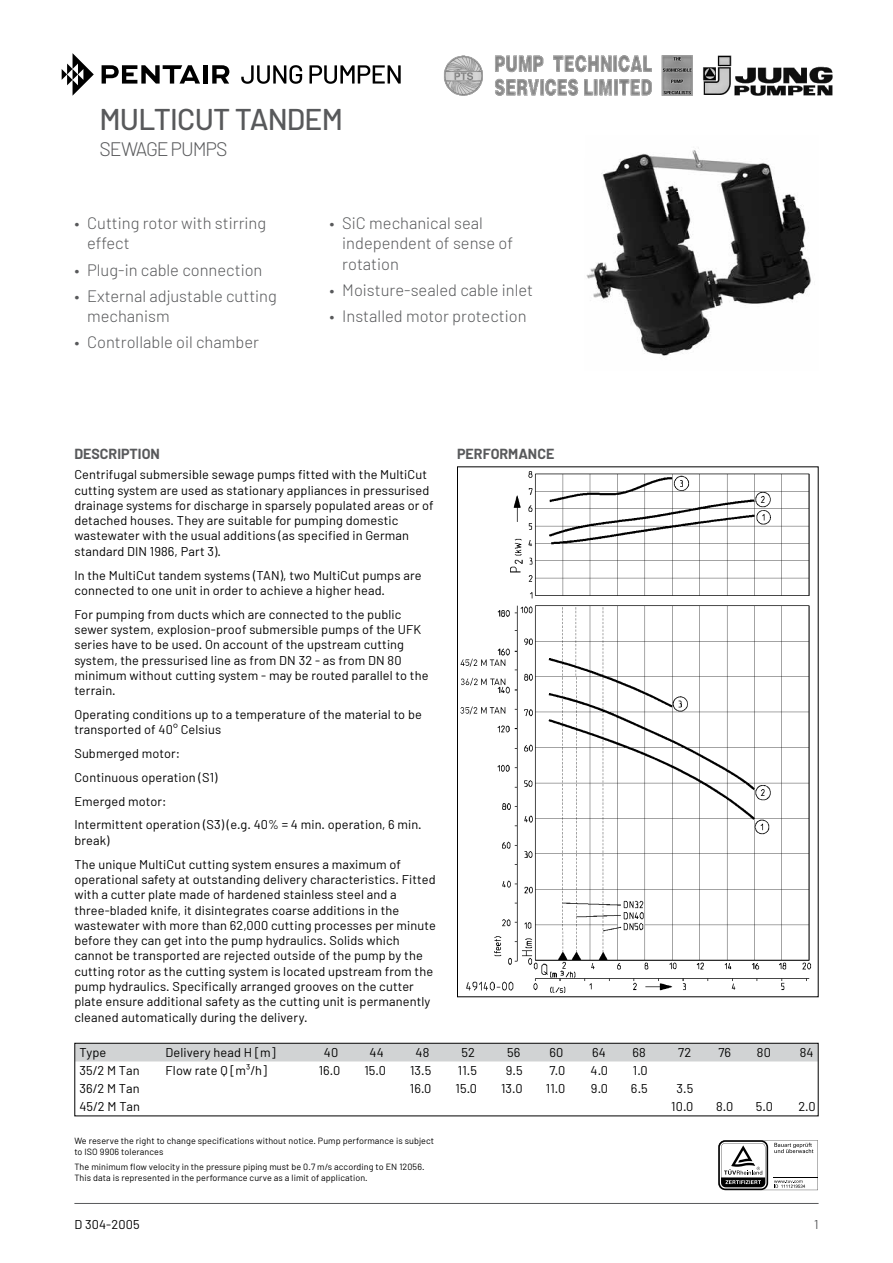
<style>
.page{position:relative;width:893px;height:1263px;background:#fff}
.page>*{position:absolute;margin:0;border:0;box-sizing:border-box;transform-origin:0 0}
.t1{font:500 30px "Barlow";letter-spacing:-.025em;color:#58595b}
.t2{font:300 19.5px "Barlow";letter-spacing:-.05em;color:#58595b}
.t3{font:300 16.5px/20.2px "Barlow";color:#58595b}
.t4{font:700 14.25px "Barlow";color:#58595b}
.t5{font:12.75px/15.3px "Barlow";letter-spacing:.01em;color:#000}
.t6{font:12.75px "Barlow";color:#58595b}
.t7{font:9px/10.8px "Barlow";letter-spacing:.01em;color:#000}
</style>
<div class="page">
<hr style="left:74px;top:1203px;width:745px;height:1px;background:#58595b">
<img style="left:586px;top:147px;width:225px;height:209px">
<img style="left:460px;top:471px;width:352px;height:522px">
<div style="left:76px;top:1045px;width:741px;height:16px;background:#d1d3d4"></div>
<div style="left:74px;top:1043px;width:745px;height:73px;border:1px solid #000"></div>
<svg style="left:718px;top:1140px;width:100px;height:50px"></svg>
<svg style="left:241px;top:65px;width:61px;height:19px"></svg>
<svg style="left:309px;top:65px;width:92px;height:19px"></svg>
<svg style="left:62px;top:53px;width:32px;height:43px"></svg>
<svg style="left:102px;top:65px;width:98px;height:19px"></svg>
<hr style="left:203px;top:65px;width:4px;height:19px;background:#000">
<svg style="left:212px;top:65px;width:17px;height:19px"></svg>
<img style="left:444px;top:55px;width:389px;height:41px">
<h1 class="t1" style="left:99px;top:101px;width:245px">MULTICUT TANDEM</h1>
<h2 class="t2" style="left:99px;top:136px;width:129px">SEWAGE PUMPS</h2>
<p class="t3" style="left:87px;top:213px;width:181px;text-indent:-13px">• Cutting rotor with stirring effect</p>
<p class="t3" style="left:74px;top:259px;width:190px">• Plug-in cable connection</p>
<p class="t3" style="left:87px;top:285px;width:191px;text-indent:-13px">• External adjustable cutting mechanism</p>
<p class="t3" style="left:74px;top:332px;width:186px">• Controllable oil chamber</p>
<p class="t4" style="left:74px;top:445px;width:87px">DESCRIPTION</p>
<p class="t3" style="left:342px;top:213px;width:172px;text-indent:-13px">• SiC mechanical seal independent of sense of rotation</p>
<p class="t3" style="left:330px;top:279px;width:205px">• Moisture-sealed cable inlet</p>
<p class="t3" style="left:330px;top:305px;width:198px">• Installed motor protection</p>
<p class="t4" style="left:457px;top:445px;width:99px">PERFORMANCE</p>
<p class="t5" style="left:74px;top:467px;width:361px">Centrifugal submersible sewage pumps fitted with the MultiCut cutting system are used as stationary appliances in pressurised drainage systems for discharge in sparsely populated areas or of detached houses. They are suitable for pumping domestic wastewater with the usual additions (as specified in German standard DIN 1986, Part 3).</p>
<p class="t5" style="left:74px;top:567px;width:349px">In the MultiCut tandem systems (TAN), two MultiCut pumps are connected to one unit in order to achieve a higher head.</p>
<p class="t5" style="left:74px;top:606px;width:356px">For pumping from ducts which are connected to the public sewer system, explosion-proof submersible pumps of the UFK series have to be used. On account of the upstream cutting system, the pressurised line as from DN 32 - as from DN 80 minimum without cutting system - may be routed parallel to the terrain.</p>
<p class="t5" style="left:74px;top:706px;width:349px">Operating conditions up to a temperature of the material to be transported of 40° Celsius</p>
<p class="t5" style="left:74px;top:741px;width:349px;line-height:23.9px">Submerged motor:<br>Continuous operation (S1)<br>Emerged motor:<br>Intermittent operation (S3) (e.g. 40% = 4 min. operation, 6 min.</p>
<p class="t5" style="left:74px;top:828px;width:328px;line-height:23.9px">break)<br>The unique MultiCut cutting system ensures a maximum of</p>
<p class="t5" style="left:74px;top:871px;width:363px">operational safety at outstanding delivery characteristics. Fitted with a cutter plate made of hardened stainless steel and a three-bladed knife, it disintegrates coarse additions in the wastewater with more than 62,000 cutting processes per minute before they can get into the pump hydraulics. Solids which cannot be transported are rejected outside of the pump by the cutting rotor as the cutting system is located upstream from the pump hydraulics. Specifically arranged grooves on the cutter plate ensure additional safety as the cutting unit is permanently cleaned automatically during the delivery.</p>
<p class="t5" style="left:79px;top:1045px;width:28px">Type</p>
<p class="t5" style="left:166px;top:1045px;width:111px">Delivery head H [m]</p>
<p class="t5" style="left:324px;top:1045px;width:16px">40</p>
<p class="t5" style="left:370px;top:1045px;width:16px">44</p>
<p class="t5" style="left:416px;top:1045px;width:15px">48</p>
<p class="t5" style="left:461px;top:1045px;width:15px">52</p>
<p class="t5" style="left:507px;top:1045px;width:15px">56</p>
<p class="t5" style="left:549px;top:1045px;width:15px">60</p>
<p class="t5" style="left:592px;top:1045px;width:15px">64</p>
<p class="t5" style="left:632px;top:1045px;width:15px">68</p>
<p class="t5" style="left:678px;top:1045px;width:14px">72</p>
<p class="t5" style="left:718px;top:1045px;width:14px">76</p>
<p class="t5" style="left:757px;top:1045px;width:15px">80</p>
<p class="t5" style="left:800px;top:1045px;width:15px">84</p>
<p class="t5" style="left:79px;top:1062px;width:62px">35/2 M Tan</p>
<p class="t5" style="left:166px;top:1062px;width:103px">Flow rate Q [m³/h]</p>
<p class="t5" style="left:319px;top:1062px;width:23px">16.0</p>
<p class="t5" style="left:364px;top:1062px;width:23px">15.0</p>
<p class="t5" style="left:410px;top:1062px;width:23px">13.5</p>
<p class="t5" style="left:458px;top:1062px;width:21px">11.5</p>
<p class="t5" style="left:506px;top:1062px;width:18px">9.5</p>
<p class="t5" style="left:549px;top:1062px;width:17px">7.0</p>
<p class="t5" style="left:590px;top:1062px;width:19px">4.0</p>
<p class="t5" style="left:633px;top:1062px;width:16px">1.0</p>
<p class="t5" style="left:79px;top:1080px;width:62px">36/2 M Tan</p>
<p class="t5" style="left:410px;top:1080px;width:23px">16.0</p>
<p class="t5" style="left:455px;top:1080px;width:23px">15.0</p>
<p class="t5" style="left:501px;top:1080px;width:23px">13.0</p>
<p class="t5" style="left:546px;top:1080px;width:21px">11.0</p>
<p class="t5" style="left:591px;top:1080px;width:19px">9.0</p>
<p class="t5" style="left:631px;top:1080px;width:18px">6.5</p>
<p class="t5" style="left:676px;top:1080px;width:18px">3.5</p>
<p class="t5" style="left:79px;top:1098px;width:62px">45/2 M Tan</p>
<p class="t5" style="left:671px;top:1098px;width:24px">10.0</p>
<p class="t5" style="left:716px;top:1098px;width:19px">8.0</p>
<p class="t5" style="left:756px;top:1098px;width:19px">5.0</p>
<p class="t5" style="left:798px;top:1098px;width:19px">2.0</p>
<p class="t7" style="left:74px;top:1135px;width:361px">We reserve the right to change specifications without notice. Pump performance is subject to ISO 9906 tolerances</p>
<p class="t7" style="left:74px;top:1161px;width:352px">The minimum flow velocity in the pressure piping must be 0.7 m/s according to EN 12056.<br>This data is represented in the performance curve as a limit of application.</p>
<p class="t5" style="left:74px;top:1216px;width:67px">D 304-2005</p>
<p class="t6" style="left:814px;top:1216px;width:6px">1</p>
</div>
